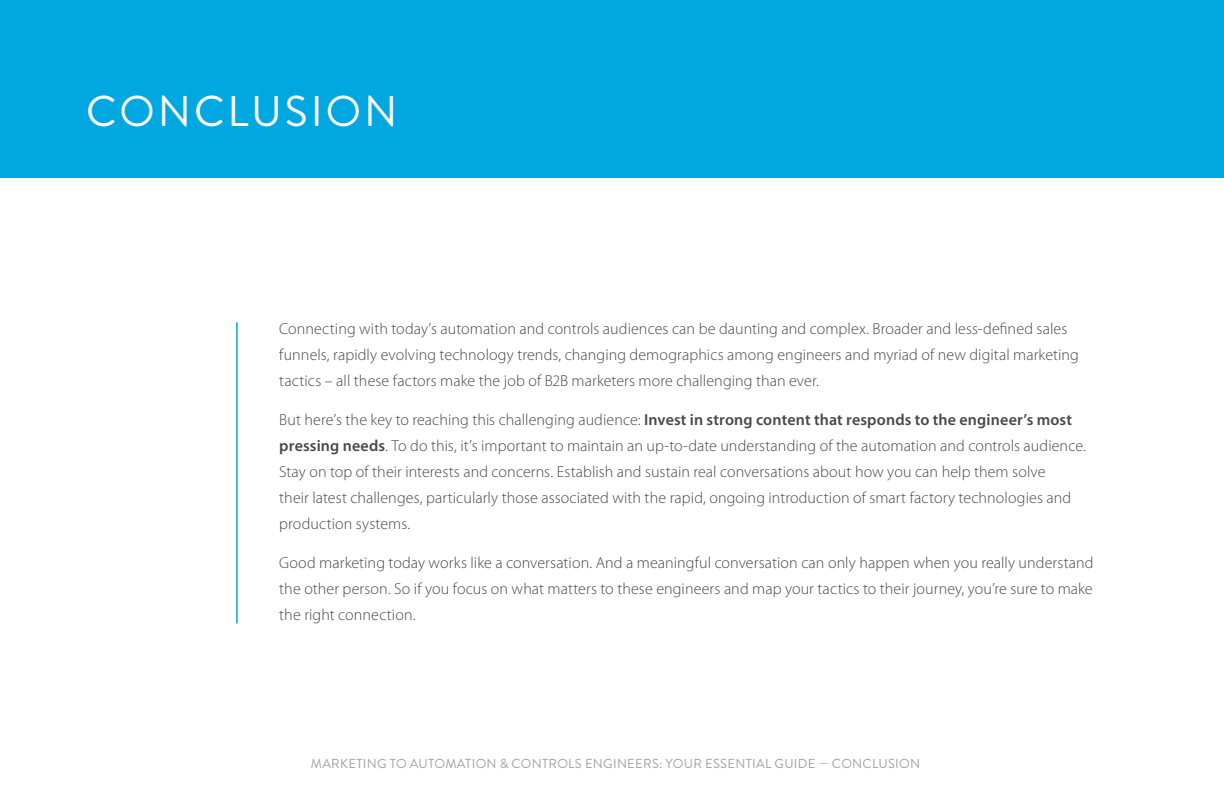
<style>
.page{position:relative;width:1224px;height:792px;background:#fff}
.page>*{position:absolute;margin:0;border:0;box-sizing:border-box;transform-origin:0 0}
.t1{font:43px "Brandon Grotesque";letter-spacing:.07em;color:#fff}
.t2{font:300 16px/26px "Myriad Pro";letter-spacing:.005em;color:#48484a}
.t3{font:13px "Brandon Grotesque";letter-spacing:.02em;color:#a0a1a2}
.s1{font-weight:600}
</style>
<div class="page">
<hr style="left:236px;top:322px;width:2px;height:302px;background:#00a7e1">
<div style="left:0;top:0;width:1224px;height:178px;background:#00a7e1"></div>
<h1 class="t1" style="left:86px;top:82px;width:313px">CONCLUSION</h1>
<p class="t2" style="left:279px;top:316px;width:801px">Connecting with today’s automation and controls audiences can be daunting and complex. Broader and less-defined sales funnels, rapidly evolving technology trends, changing demographics among engineers and myriad of new digital marketing tactics – all these factors make the job of B2B marketers more challenging than ever.</p>
<p class="t2" style="left:279px;top:407px;width:808px">But here’s the key to reaching this challenging audience: <span class="s1">Invest in strong content that responds to the engineer’s most pressing needs</span>. To do this, it’s important to maintain an up-to-date understanding of the automation and controls audience.<br>Stay on top of their interests and concerns. Establish and sustain real conversations about how you can help them solve<br>their latest challenges, particularly those associated with the rapid, ongoing introduction of smart factory technologies and production systems.</p>
<p class="t2" style="left:279px;top:550px;width:816px;text-align:justify">Good marketing today works like a conversation. And a meaningful conversation can only happen when you really understand the other person. So if you focus on what matters to these engineers and map your tactics to their journey, you’re sure to make the right connection.</p>
<p class="t3" style="left:311px;top:755px;width:611px">MARKETING TO AUTOMATION &amp; CONTROLS ENGINEERS: YOUR ESSENTIAL GUIDE — CONCLUSION</p>
</div>
